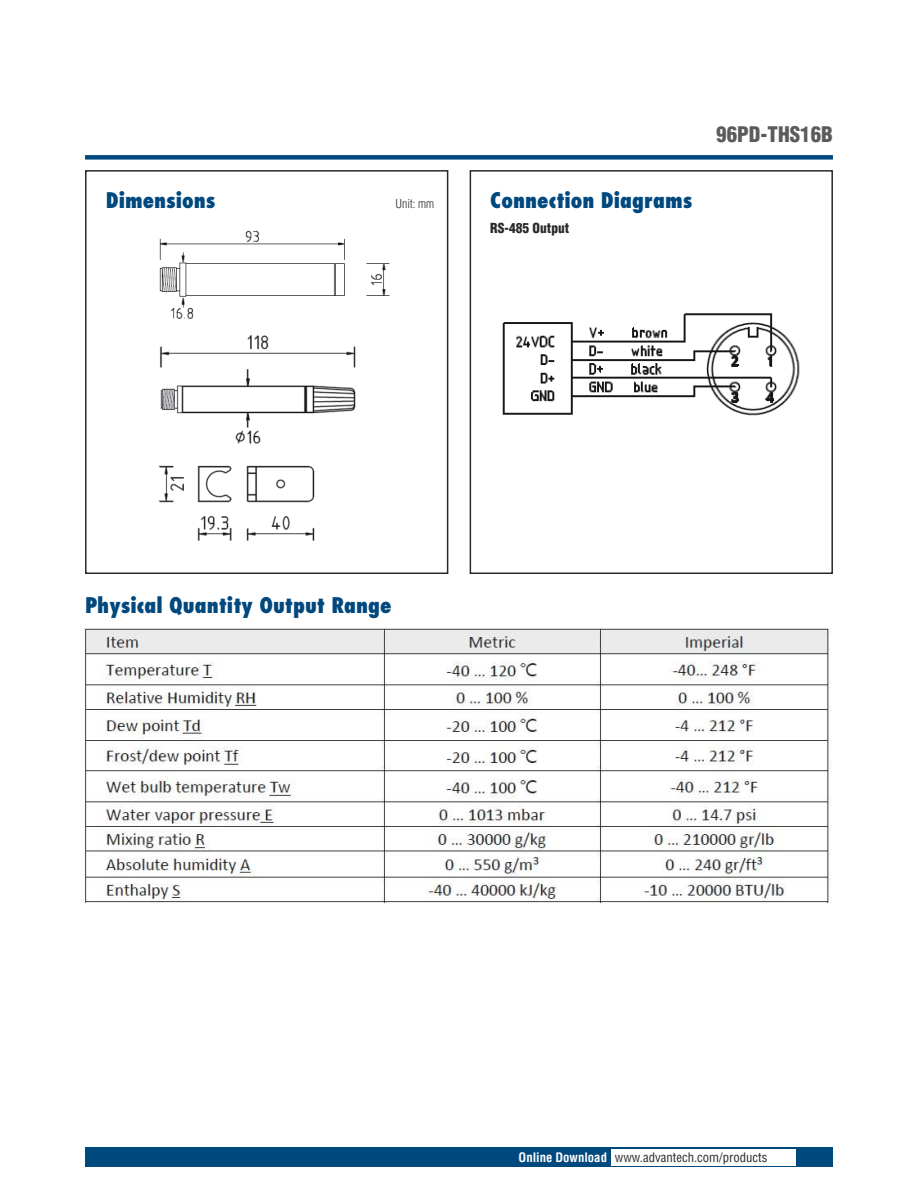
<style>
.page{position:relative;width:918px;height:1188px;background:#fff}
.page>*{position:absolute;margin:0;border:0;box-sizing:border-box;transform-origin:0 0}
.t1{font:800 condensed 21px "Futura";color:#00497e}
.t2{font:800 condensed 21px "Futura";color:#00487d}
.t3{font:900 condensed 21px "Helvetica";color:#5b5b5e}
.t4{font:900 condensed 13.5px "Helvetica";color:#2b2829}
.t5{font:condensed 12.75px "Helvetica";color:#2b2829}
.t6{font:300 condensed 12px "Helvetica";color:#2b2829}
.s1{font-weight:700;color:#fff}
</style>
<div class="page">
<div style="left:85px;top:1147px;width:748px;height:20px;background:#00497e"></div>
<div style="left:611px;top:1149px;width:184px;height:16px;background:#fff"></div>
<div style="left:85px;top:155px;width:748px;height:5px;background:#00497e"></div>
<div style="left:85px;top:170px;width:363px;height:404px;border:2px solid #2b2829"></div>
<div style="left:470px;top:170px;width:363px;height:404px;border:2px solid #2b2829"></div>
<img style="left:159px;top:230px;width:231px;height:89px">
<img style="left:158px;top:335px;width:198px;height:206px">
<img style="left:502px;top:313px;width:298px;height:103px">
<img style="left:82px;top:628px;width:750px;height:275px">
<h1 class="t1" style="left:106px;top:191px;width:111px">Dimensions</h1>
<h1 class="t1" style="left:490px;top:191px;width:204px">Connection Diagrams</h1>
<p class="t4" style="left:490px;top:223px;width:81px">RS-485 Output</p>
<p class="t6" style="left:396px;top:199px;width:40px">Unit: mm</p>
<h1 class="t3" style="left:716px;top:126px;width:118px">96PD-THS16B</h1>
<h1 class="t2" style="left:85px;top:596px;width:308px">Physical Quantity Output Range</h1>
<p class="t5" style="left:519px;top:1152px;width:250px"><span class="s1">Online Download</span> www.advantech.com/products</p>
</div>
